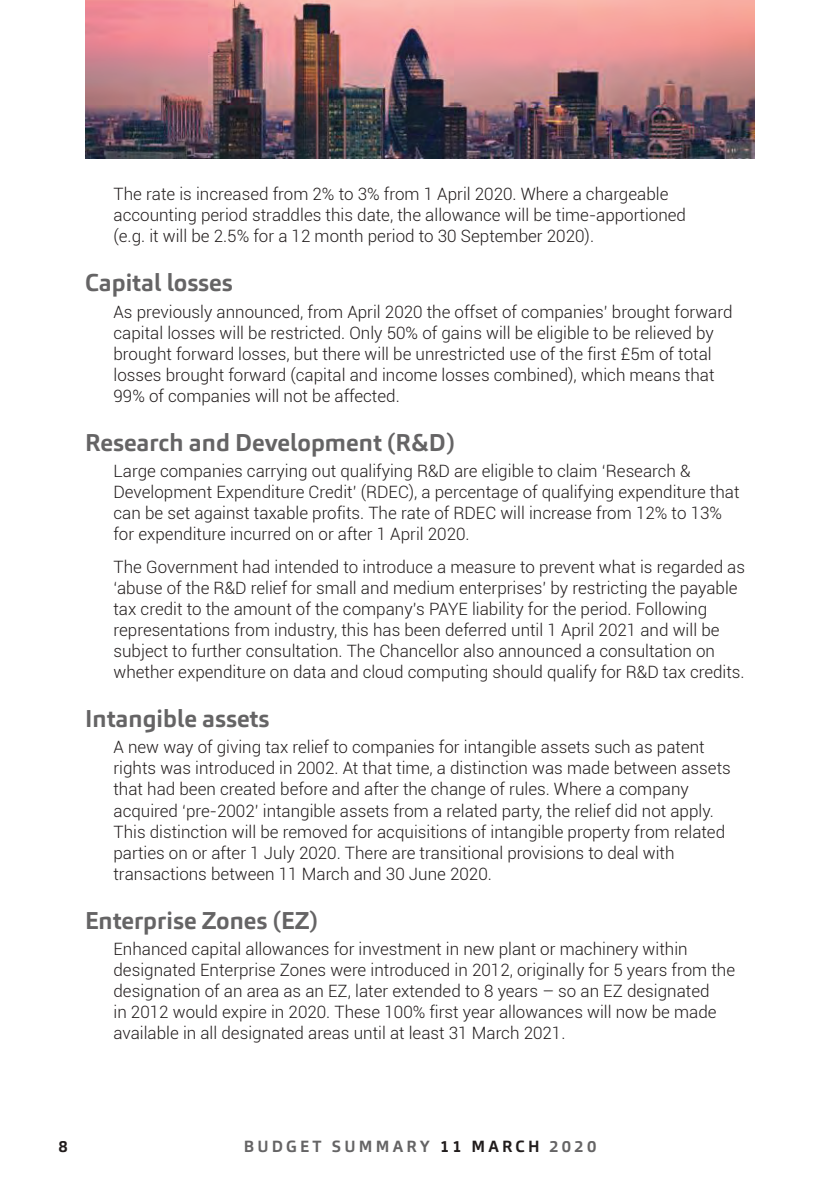
<style>
.page{position:relative;width:840px;height:1191px;background:#fff}
.page>*{position:absolute;margin:0;border:0;box-sizing:border-box;transform-origin:0 0}
.t1{font:700 24px "Carnac";color:#656465}
.t2{font:300 17px/21px "Roboto";color:#211c1c}
.t3{font:700 16px "Carnac";letter-spacing:.2em;color:#656465}
.t4{font:700 16px "Carnac";color:#211c1c}
.s1{color:#211c1c}
</style>
<div class="page">
<img style="left:85px;top:0;width:669px;height:159px">
<p class="t2" style="left:113px;top:183px;width:573px">The rate is increased from 2% to 3% from 1 April 2020. Where a chargeable accounting period straddles this date, the allowance will be time-apportioned (e.g. it will be 2.5% for a 12 month period to 30 September 2020).</p>
<h1 class="t1" style="left:85px;top:267px;width:149px">Capital losses</h1>
<p class="t2" style="left:113px;top:300px;width:620px">As previously announced, from April 2020 the offset of companies’ brought forward capital losses will be restricted. Only 50% of gains will be eligible to be relieved by brought forward losses, but there will be unrestricted use of the first £5m of total losses brought forward (capital and income losses combined), which means that 99% of companies will not be affected.</p>
<h1 class="t1" style="left:85px;top:427px;width:371px">Research and Development (R&amp;D)</h1>
<p class="t2" style="left:113px;top:460px;width:627px">Large companies carrying out qualifying R&amp;D are eligible to claim ‘Research &amp; Development Expenditure Credit’ (RDEC), a percentage of qualifying expenditure that can be set against taxable profits. The rate of RDEC will increase from 12% to 13% for expenditure incurred on or after 1 April 2020.</p>
<p class="t2" style="left:113px;top:555px;width:632px">The Government had intended to introduce a measure to prevent what is regarded as ‘abuse of the R&amp;D relief for small and medium enterprises’ by restricting the payable tax credit to the amount of the company’s PAYE liability for the period. Following representations from industry, this has been deferred until 1 April 2021 and will be subject to further consultation. The Chancellor also announced a consultation on whether expenditure on data and cloud computing should qualify for R&amp;D tax credits.</p>
<h1 class="t1" style="left:85px;top:703px;width:186px">Intangible assets</h1>
<p class="t2" style="left:113px;top:736px;width:618px">A new way of giving tax relief to companies for intangible assets such as patent rights was introduced in 2002. At that time, a distinction was made between assets that had been created before and after the change of rules. Where a company acquired ‘pre-2002’ intangible assets from a related party, the relief did not apply.<br>This distinction will be removed for acquisitions of intangible property from related parties on or after 1 July 2020. There are transitional provisions to deal with transactions between 11 March and 30 June 2020.</p>
<h1 class="t1" style="left:85px;top:904px;width:234px">Enterprise Zones (EZ)</h1>
<p class="t2" style="left:113px;top:938px;width:622px">Enhanced capital allowances for investment in new plant or machinery within designated Enterprise Zones were introduced in 2012, originally for 5 years from the designation of an area as an EZ, later extended to 8 years – so an EZ designated<br>in 2012 would expire in 2020. These 100% first year allowances will now be made available in all designated areas until at least 31 March 2021.</p>
<p class="t4" style="left:59px;top:1136px;width:11px">8</p>
<p class="t3" style="left:243px;top:1136px;width:354px">BUDGET SUMMARY <span class="s1">11 MARCH</span> 2020</p>
</div>
